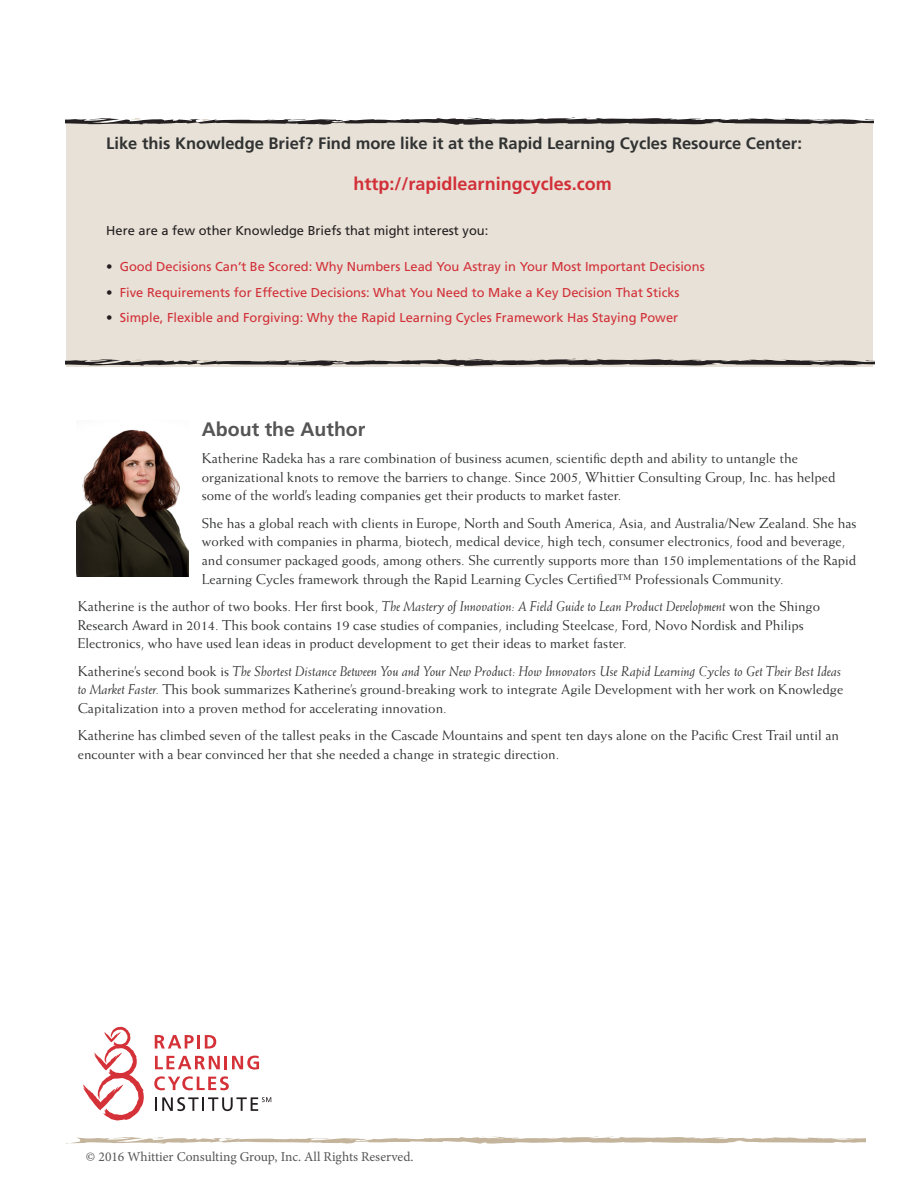
<style>
.page{position:relative;width:918px;height:1188px;background:#fff}
.page>*{position:absolute;margin:0;border:0;box-sizing:border-box;transform-origin:0 0}
.Heading{font:700 19.5px "Frutiger";color:#545554}
.Sidebar_Title{font:700 18px "Frutiger";color:#d23038}
.Sidebar_Title-2{font:700 16.5px "Frutiger";color:#313232}
.Body{font:14.25px/18.5px "Weiss";color:#313232}
.t1{font:13.5px "Minion Pro";color:#545554}
.t2{font:12.9px "Frutiger";color:#d23038}
.Sidebar_Text{font:12.9px "Frutiger";color:#231f20}
.s1{color:#231f20}
.s2{font-style:italic}
</style>
<div class="page">
<svg style="left:66px;top:1136px;width:800px;height:8px"></svg>
<div style="left:66px;top:122px;width:807px;height:245px;background:#e7e1d7"></div>
<img style="left:77px;top:429px;width:111px;height:148px">
<svg style="left:65px;top:118px;width:808px;height:7px"></svg>
<svg style="left:66px;top:359px;width:808px;height:7px"></svg>
<svg style="left:155px;top:1035px;width:39px;height:14px"></svg>
<hr style="left:197px;top:1035px;width:3px;height:14px;background:#d43238">
<svg style="left:205px;top:1035px;width:11px;height:14px"></svg>
<svg style="left:155px;top:1056px;width:104px;height:14px"></svg>
<svg style="left:154px;top:1076px;width:75px;height:14px"></svg>
<svg style="left:155px;top:1097px;width:116px;height:14px"></svg>
<svg style="left:83px;top:1027px;width:61px;height:93px"></svg>
<p class="Sidebar_Title-2" style="left:106px;top:134px;width:697px">Like this Knowledge Brief? Find more like it at the Rapid Learning Cycles Resource Center:</p>
<p class="Sidebar_Title" style="left:354px;top:173px;width:260px">http://rapidlearningcycles.com</p>
<p class="Sidebar_Text" style="left:106px;top:223px;width:384px">Here are a few other Knowledge Briefs that might interest you:</p>
<p class="t2" style="left:106px;top:259px;width:600px"><span class="s1">•</span> Good Decisions Can’t Be Scored: Why Numbers Lead You Astray in Your Most Important Decisions</p>
<p class="t2" style="left:106px;top:285px;width:575px"><span class="s1">•</span> Five Requirements for Effective Decisions: What You Need to Make a Key Decision That Sticks</p>
<p class="t2" style="left:106px;top:310px;width:573px"><span class="s1">•</span> Simple, Flexible and Forgiving: Why the Rapid Learning Cycles Framework Has Staying Power</p>
<p class="Heading" style="left:202px;top:418px;width:165px">About the Author</p>
<p class="Body" style="left:202px;top:449px;width:635px">Katherine Radeka has a rare combination of business acumen, scientific depth and ability to untangle the organizational knots to remove the barriers to change. Since 2005, Whittier Consulting Group, Inc. has helped some of the world’s leading companies get their products to market faster.</p>
<p class="Body" style="left:202px;top:514px;width:656px">She has a global reach with clients in Europe, North and South America, Asia, and Australia/New Zealand. She has worked with companies in pharma, biotech, medical device, high tech, consumer electronics, food and beverage, and consumer packaged goods, among others. She currently supports more than 150 implementations of the Rapid Learning Cycles framework through the Rapid Learning Cycles Certified™ Professionals Community.</p>
<p class="Body" style="left:78px;top:597px;width:744px">Katherine is the author of two books. Her first book, <span class="s2">The Mastery of Innovation: A Field Guide to Lean Product Development</span> won the Shingo<br>Research Award in 2014. This book contains 19 case studies of companies, including Steelcase, Ford, Novo Nordisk and Philips<br>Electronics, who have used lean ideas in product development to get their ideas to market faster.</p>
<p class="Body" style="left:78px;top:661px;width:767px">Katherine’s second book is <span class="s2">The Shortest Distance Between You and Your New Product: How Innovators Use Rapid Learning Cycles to Get Their Best Ideas to Market Faster.</span> This book summarizes Katherine’s ground-breaking work to integrate Agile Development with her work on Knowledge<br>Capitalization into a proven method for accelerating innovation.</p>
<p class="Body" style="left:78px;top:726px;width:763px">Katherine has climbed seven of the tallest peaks in the Cascade Mountains and spent ten days alone on the Pacific Crest Trail until an encounter with a bear convinced her that she needed a change in strategic direction.</p>
<p class="t1" style="left:86px;top:1147px;width:329px">© 2016 Whittier Consulting Group, Inc. All Rights Reserved.</p>
</div>
